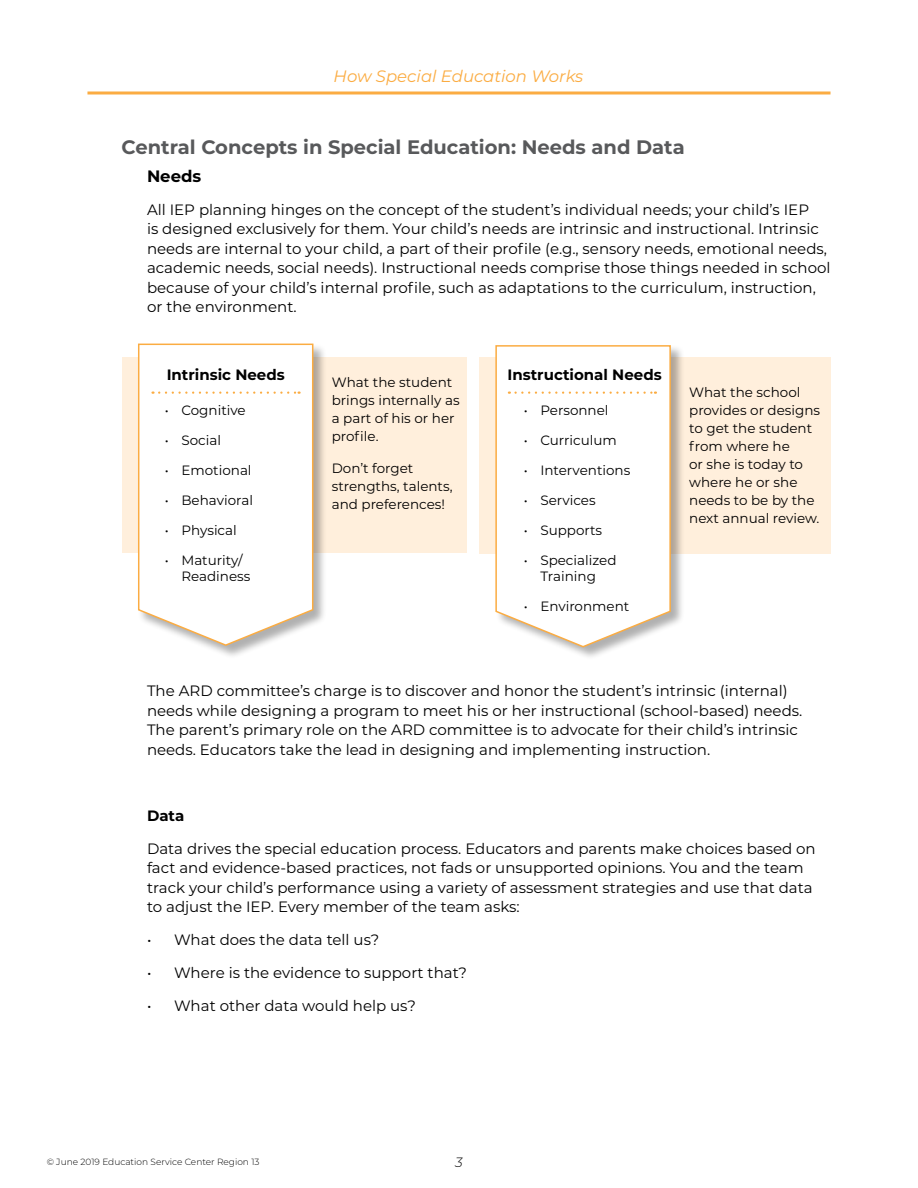
<style>
.page{position:relative;width:918px;height:1188px;background:#fff}
.page>*{position:absolute;margin:0;border:0;box-sizing:border-box;transform-origin:0 0}
.t1{font:700 19.5px "Montserrat";color:#58595b}
.t2{font:italic 16.5px "Montserrat";color:#fbac42}
.t3{font:700 16.5px "Montserrat";color:#000}
.t4{font:15px/19.5px "Montserrat";color:#000}
.t5{font:700 15px "Montserrat";color:#000}
.t6{font:13.5px/18px "Montserrat";color:#000}
.t7{font:italic 300 13.5px "Montserrat";color:#000}
.t8{font:300 9px "Montserrat";color:#000}
</style>
<div class="page">
<hr style="left:87px;top:92px;width:744px;height:2px;background:#fbac42">
<div style="left:122px;top:357px;width:345px;height:196px;background:#ffefdc"></div>
<div style="left:138px;top:343px;width:189px;height:316px;background:#000;opacity:.31"></div>
<svg style="left:138px;top:343px;width:176px;height:304px"></svg>
<svg style="left:153px;top:392px;width:147px;height:2px"></svg>
<div style="left:479px;top:357px;width:352px;height:197px;background:#ffefdc"></div>
<div style="left:495px;top:345px;width:190px;height:316px;background:#000;opacity:.31"></div>
<div style="left:495px;top:345px;width:177px;height:303px;background:#fff"></div>
<svg style="left:516px;top:392px;width:140px;height:2px"></svg>
<p class="t2" style="left:334px;top:64px;width:251px">How Special Education Works</p>
<h1 class="t1" style="left:122px;top:133px;width:565px">Central Concepts in Special Education: Needs and Data</h1>
<p class="t3" style="left:147px;top:164px;width:56px">Needs</p>
<p class="t4" style="left:147px;top:199px;width:685px">All IEP planning hinges on the concept of the student’s individual needs; your child’s IEP<br>is designed exclusively for them. Your child’s needs are intrinsic and instructional. Intrinsic needs are internal to your child, a part of their profile (e.g., sensory needs, emotional needs, academic needs, social needs). Instructional needs comprise those things needed in school because of your child’s internal profile, such as adaptations to the curriculum, instruction, or the environment.</p>
<p class="t5" style="left:167px;top:364px;width:120px">Intrinsic Needs</p>
<p class="t6" style="left:165px;top:401px;width:82px">• Cognitive</p>
<p class="t6" style="left:165px;top:431px;width:58px">• Social</p>
<p class="t6" style="left:165px;top:461px;width:88px">• Emotional</p>
<p class="t6" style="left:165px;top:491px;width:90px">• Behavioral</p>
<p class="t6" style="left:165px;top:521px;width:73px">• Physical</p>
<p class="t6" style="left:181px;top:551px;width:71px;line-height:16.5px;text-indent:-16px">• Maturity/<br>Readiness</p>
<p class="t6" style="left:332px;top:373px;width:129px">What the student brings internally as a part of his or her profile.</p>
<p class="t6" style="left:332px;top:459px;width:122px">Don’t forget strengths, talents, and preferences!</p>
<p class="t5" style="left:508px;top:364px;width:156px">Instructional Needs</p>
<p class="t6" style="left:524px;top:401px;width:86px">• Personnel</p>
<p class="t6" style="left:524px;top:431px;width:95px">• Curriculum</p>
<p class="t6" style="left:524px;top:461px;width:108px">• Interventions</p>
<p class="t6" style="left:524px;top:491px;width:73px">• Services</p>
<p class="t6" style="left:524px;top:521px;width:80px">• Supports</p>
<p class="t6" style="left:524px;top:551px;width:94px;line-height:16.5px;text-align:center">• Specialized<br>Training</p>
<p class="t6" style="left:524px;top:597px;width:107px">• Environment</p>
<p class="t6" style="left:689px;top:383px;width:133px">What the school provides or designs to get the student from where he<br>or she is today to where he or she needs to be by the next annual review.</p>
<p class="t4" style="left:147px;top:681px;width:657px">The ARD committee’s charge is to discover and honor the student’s intrinsic (internal) needs while designing a program to meet his or her instructional (school-based) needs.<br>The parent’s primary role on the ARD committee is to advocate for their child’s intrinsic needs. Educators take the lead in designing and implementing instruction.</p>
<p class="t5" style="left:147px;top:805px;width:39px">Data</p>
<p class="t4" style="left:147px;top:838px;width:670px">Data drives the special education process. Educators and parents make choices based on fact and evidence-based practices, not fads or unsupported opinions. You and the team track your child’s performance using a variety of assessment strategies and use that data to adjust the IEP. Every member of the team asks:</p>
<p class="t4" style="left:147px;top:930px;width:234px">• What does the data tell us?</p>
<p class="t4" style="left:147px;top:963px;width:322px">• Where is the evidence to support that?</p>
<p class="t4" style="left:147px;top:996px;width:270px">• What other data would help us?</p>
<p class="t8" style="left:47px;top:1155px;width:214px">© June 2019 Education Service Center Region 13</p>
<p class="t7" style="left:455px;top:1153px;width:9px">3</p>
</div>
